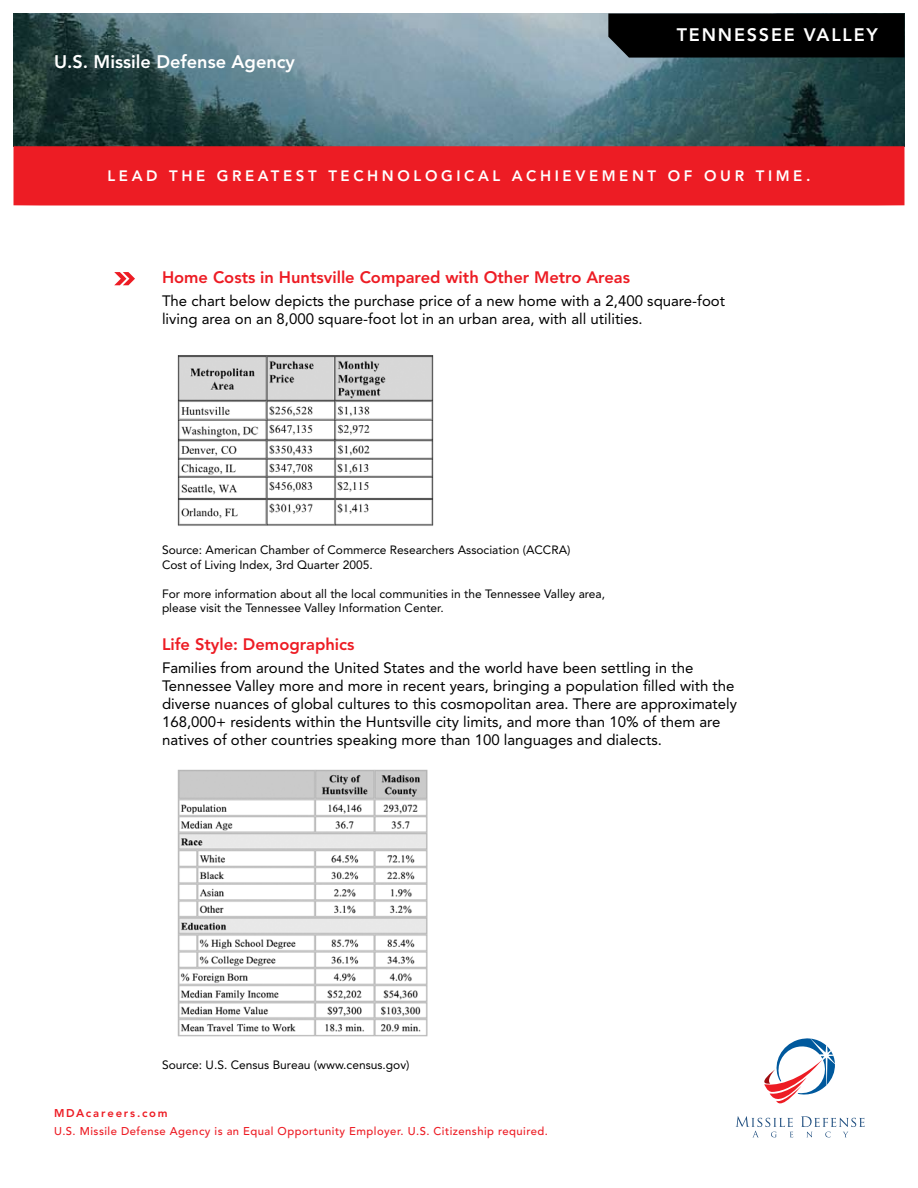
<style>
.page{position:relative;width:918px;height:1188px;background:#fff}
.page>*{position:absolute;margin:0;border:0;box-sizing:border-box;transform-origin:0 0}
.t1{font:800 18.15px "Avenir";color:#fff}
.t2{font:800 18px "Avenir";letter-spacing:.1em;color:#fff}
.t3{font:800 16.5px "Avenir";color:#ed1c24}
.t4{font:15px/18px "Avenir";color:#000}
.t5{font:800 15px "Avenir";letter-spacing:.24em;color:#fff}
.t6{font:12px/14.4px "Avenir";color:#000}
.t7{font:500 11.25px "Avenir";letter-spacing:.04em;color:#ed1c24}
.t8{font:800 11.25px "Avenir";letter-spacing:.165em;color:#ed1c24}
</style>
<div class="page">
<img style="left:14px;top:14px;width:890px;height:132px">
<div style="left:14px;top:146px;width:890px;height:60px;background:#ed1c24"></div>
<svg style="left:114px;top:272px;width:21px;height:13px"></svg>
<svg style="left:736px;top:1038px;width:129px;height:99px"></svg>
<div style="left:608px;top:13px;width:297px;height:45px;background:#000"></div>
<img style="left:177px;top:355px;width:257px;height:171px">
<img style="left:177px;top:769px;width:251px;height:268px">
<p class="t1" style="left:54px;top:51px;width:242px">U.S. M issile Defense Agency</p>
<p class="t2" style="left:677px;top:24px;width:203px">Tenness ee Valley</p>
<p class="t5" style="left:108px;top:167px;width:200px">Lead th e Gr eat est</p>
<p class="t5" style="left:328px;top:167px;width:198px">Tech nol og ic al Ach</p>
<p class="t5" style="left:555px;top:167px;width:257px">iev ement of Our Time.</p>
<p class="t3" style="left:162px;top:267px;width:470px">Home Costs in Huntsville Compared with Other M etro Areas</p>
<p class="t4" style="left:162px;top:292px;width:565px">The chart below depicts the purchase price of a new home with a 2,400 square-foot living area on an 8,000 square-foot lot in an urban area, with all utilities.</p>
<p class="t6" style="left:162px;top:543px;width:410px">Source: American Chamber of Commerce Researchers Association (ACCRA)<br>Cost of Living Index, 3rd Quarter 2005.</p>
<p class="t6" style="left:162px;top:586px;width:445px">For more information about all the local communities in the Tennessee Valley area, please visit the Tennessee Valley Information Center.</p>
<p class="t3" style="left:162px;top:634px;width:194px">Life Style: Demographics</p>
<p class="t4" style="left:162px;top:659px;width:577px">Families from around the United States and the world have been settling in the Tennessee Valley more and more in recent years, bringing a population filled with the diverse nuances of global cultures to this cosmopolitan area. There are approximately 168,000+ residents within the Huntsville city limits, and more than 10% of them are natives of other countries speaking more than 100 languages and dialects.</p>
<p class="t6" style="left:162px;top:1058px;width:249px">Source: U.S. Census Bureau (www.census.gov)</p>
<p class="t8" style="left:54px;top:1106px;width:11px">MDA</p>
<p class="t8" style="left:86px;top:1106px;width:83px">careers.com</p>
<p class="t7" style="left:54px;top:1124px;width:495px">U.S. Missile Defense Agency is an Equal Opportunity Employer. U.S. Citizenship required.</p>
</div>
